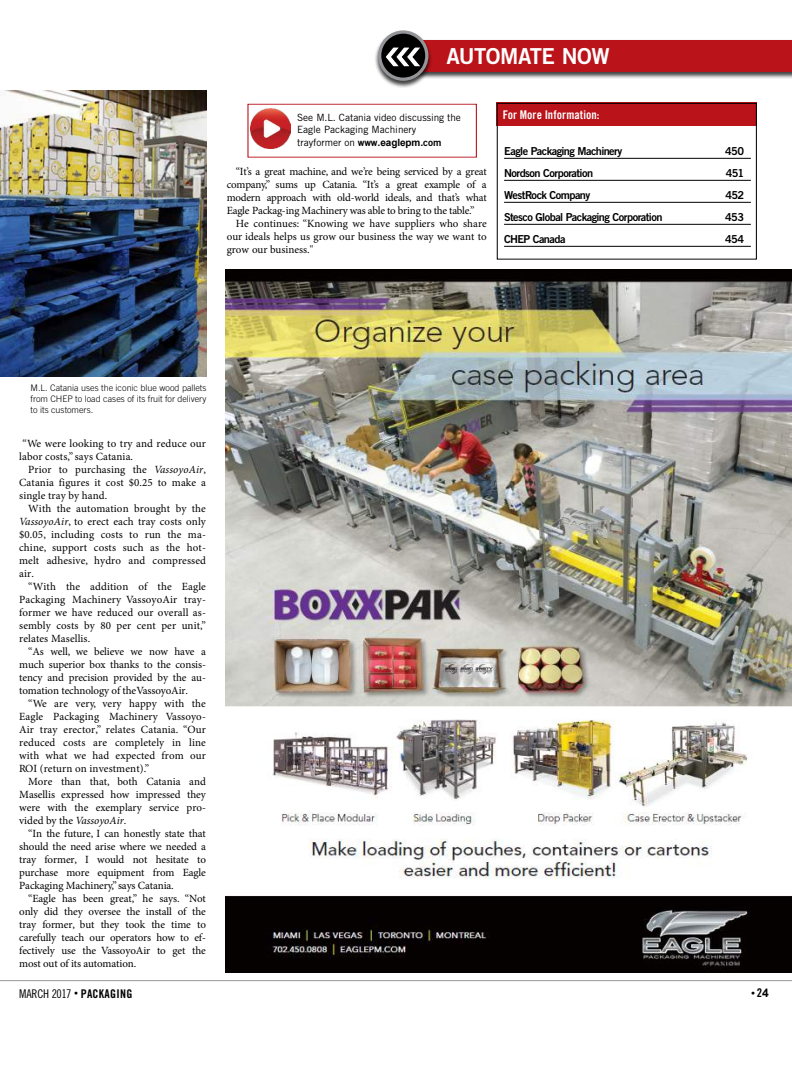
<style>
.page{position:relative;width:792px;height:1071px;background:#fff}
.page>*{position:absolute;margin:0;border:0;box-sizing:border-box;transform-origin:0 0}
.t1{font:22px "Trade Gothic LT Std Bd 2";letter-spacing:-.025em;color:#fff}
.t2{font:12px "Trade Gothic LT Std Bd Cn 20";letter-spacing:.005em;color:#fff}
.t3{font:12px "Trade Gothic LT Std Cn 18";letter-spacing:-.015em;color:#000}
.t4{font:11px/13px "Minion Pro";color:#000;text-align:justify}
.t5{font:11px "Trade Gothic LT Std Bd 2";letter-spacing:-.05em;color:#000}
.t6{font:10px/12.1px "Trade Gothic LT Std";color:#000}
.t7{font:300 9px/10.8px "Trade Gothic LT Std";color:#000;text-align:justify}
.t8{font:8px "Trade Gothic LT Std Bd Cn 20";color:#000}
.s1{font-family:"Trade Gothic LT Std Bd 2"}
.s2{font-family:"Arial";font-weight:700}
.s3{font-style:italic}
.s4{font-family:"Trade Gothic LT Std Bd Cn 20";font-size:8px}
.s5{font-family:"Trade Gothic LT Std Bd Cn 20"}
.s6{font-size:12px}
.s7{font-family:"Arial";font-weight:700;font-size:12px}
</style>
<div class="page">
<div style="left:399px;top:39px;width:393px;height:40px;background:#000;opacity:.75"></div>
<div style="left:403px;top:40px;width:389px;height:31px;background:#ba131a"></div>
<div style="left:374px;top:30px;width:58px;height:58px;background:#000;opacity:.75"></div>
<svg style="left:380px;top:32px;width:47px;height:47px"></svg>
<div style="left:378px;top:30px;width:50px;height:51px;border:3px solid #939598;border-radius:50%"></div>
<svg style="left:384px;top:46px;width:38px;height:21px"></svg>
<hr style="left:504px;top:158px;width:247px;height:1px;background:#000">
<hr style="left:504px;top:180px;width:247px;height:1px;background:#000">
<hr style="left:504px;top:202px;width:247px;height:1px;background:#000">
<hr style="left:504px;top:224px;width:247px;height:1px;background:#000">
<hr style="left:504px;top:246px;width:247px;height:1px;background:#000">
<div style="left:497px;top:103px;width:260px;height:23px;background:#ba131a"></div>
<div style="left:497px;top:103px;width:260px;height:157px;border:1px solid #000"></div>
<img style="left:0;top:90px;width:207px;height:287px">
<img style="left:251px;top:109px;width:40px;height:39px">
<img style="left:225px;top:269px;width:567px;height:703px">
<hr style="left:0;top:980px;width:792px;height:1px;background:#939598">
<h1 class="t1" style="left:446px;top:42px;width:165px">AUTOMATE NOW</h1>
<p class="t6" style="left:297px;top:112px;width:165px">See M.L. Catania video discussing the<br>Eagle Packaging Machinery trayformer on <span class="s1">www.</span><span class="s2">eaglepm</span><span class="s1">.com</span></p>
<p class="t4" style="left:227px;top:166px;width:262px;text-indent:9px">“It’s a great machine, and we’re being serviced by a great company,” sums up Catania. “It’s a great example of a modern approach with old-world ideals, and that’s what Eagle Packag-ing Machinery was able to bring to the table.”</p>
<p class="t4" style="left:227px;top:218px;width:262px;text-indent:9px">He continues: “Knowing we have suppliers who share our ideals helps us grow our business the way we want to grow our business."</p>
<p class="t2" style="left:503px;top:107px;width:98px">For More Information:</p>
<p class="t5" style="left:504px;top:144px;width:120px">Eagle Packaging Machinery</p>
<p class="t5" style="left:725px;top:144px;width:20px">450</p>
<p class="t5" style="left:504px;top:166px;width:91px">Nordson Corporation</p>
<p class="t5" style="left:726px;top:166px;width:20px">451</p>
<p class="t5" style="left:504px;top:188px;width:88px">WestRock Company</p>
<p class="t5" style="left:725px;top:188px;width:20px">452</p>
<p class="t5" style="left:504px;top:210px;width:160px">Stesco Global Packaging Corporation</p>
<p class="t5" style="left:725px;top:210px;width:20px">453</p>
<p class="t5" style="left:504px;top:232px;width:63px">CHEP Canada</p>
<p class="t5" style="left:725px;top:232px;width:20px">454</p>
<p class="t7" style="left:31px;top:383px;width:177px">M.L. Catania uses the iconic blue wood pallets from CHEP to load cases of its fruit for delivery to its customers.</p>
<p class="t4" style="left:19px;top:437px;width:188px;text-indent:3px">“We were looking to try and reduce our labor costs,” says Catania.</p>
<p class="t4" style="left:19px;top:463px;width:188px;text-indent:9px">Prior to purchasing the <span class="s3">VassoyoAir</span>, Catania figures it cost $0.25 to make a single tray by hand.</p>
<p class="t4" style="left:19px;top:502px;width:188px;text-indent:9px">With the automation brought by the <span class="s3">VassoyoAir</span>, to erect each tray costs only $0.05, including costs to run the ma&shy;chine, support costs such as the hot&shy;melt adhesive, hydro and compressed air.</p>
<p class="t4" style="left:19px;top:580px;width:188px;text-indent:9px">“With the addition of the Eagle Packaging Machinery VassoyoAir tray&shy;former we have reduced our overall as&shy;sembly costs by 80 per cent per unit,” relates Masellis.</p>
<p class="t4" style="left:19px;top:645px;width:188px;text-indent:9px">“As well, we believe we now have a much superior box thanks to the consis&shy;tency and precision provided by the au&shy;tomation technology of theVassoyoAir.</p>
<p class="t4" style="left:19px;top:697px;width:188px;text-indent:9px">“We are very, very happy with the Eagle Packaging Machinery Vassoyo-Air tray erector,” relates Catania. “Our reduced costs are completely in line with what we had expected from our ROI (return on investment).”</p>
<p class="t4" style="left:19px;top:775px;width:188px;text-indent:9px">More than that, both Catania and Masellis expressed how impressed they were with the exemplary service pro&shy;vided by the <span class="s3">VassoyoAir</span>.</p>
<p class="t4" style="left:19px;top:827px;width:188px;text-indent:9px">“In the future, I can honestly state that should the need arise where we needed a tray former, I would not hesitate to purchase more equipment from Eagle Packaging Machinery,” says Catania.</p>
<p class="t4" style="left:19px;top:892px;width:188px;text-indent:9px">“Eagle has been great,” he says. “Not only did they oversee the install of the tray former, but they took the time to carefully teach our operators how to ef&shy;fectively use the VassoyoAir to get the most out of its automation.</p>
<p class="t3" style="left:19px;top:986px;width:115px">MARCH 2017 <span class="s4">•</span> <span class="s5">PACKAGING</span></p>
<p class="t8" style="left:751px;top:988px;width:19px">• <span class="s6">2</span><span class="s7">4</span></p>
</div>
